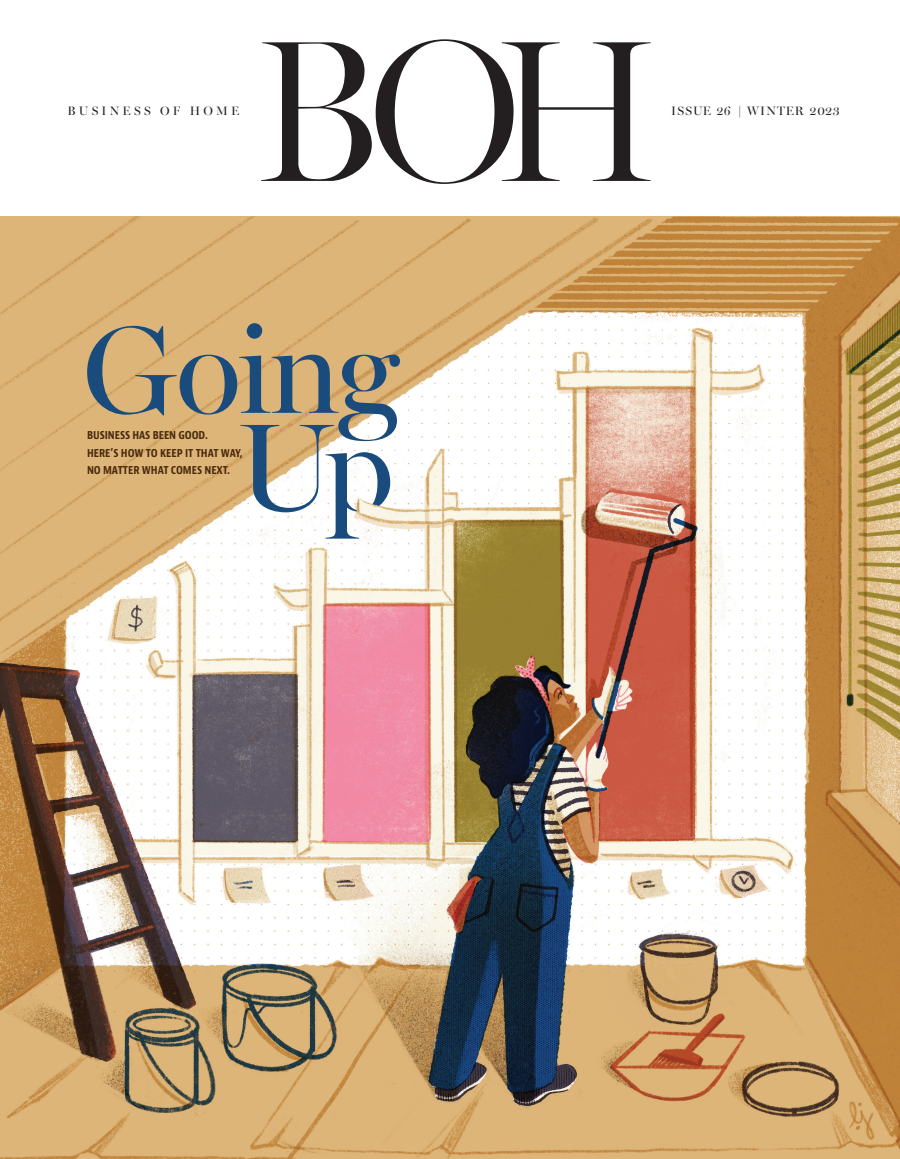
<style>
.page{position:relative;width:900px;height:1159px;background:#fff}
.page>*{position:absolute;margin:0;border:0;box-sizing:border-box;transform-origin:0 0}
.t1{font:300 202.75px "Miller Banner";color:#231f20}
.t2{font:125px/97.5px "Miller Banner";letter-spacing:-.035em;color:#194c7d;text-align:right}
.t3{font:12.25px "Miller Banner";letter-spacing:.075em;color:#231f20}
.t4{font:12.25px "Miller Banner";letter-spacing:.26em;color:#231f20}
.t5{font:700 condensed 11.5px/17.5px "Bernino Sans";letter-spacing:-.005em;color:#492a0c}
</style>
<div class="page">
<img style="left:0;top:216px;width:900px;height:943px">
<img style="left:357px;top:499px;width:68px;height:25px">
<p class="t4" style="left:68px;top:104px;width:173px">BUSINESS OF HOME</p>
<h1 class="t1" style="left:251px;top:-10px;width:412px">BOH</h1>
<p class="t3" style="left:671px;top:104px;width:170px">ISSUE 26 | WINTER 2023</p>
<h2 class="t2" style="left:82px;top:320px;width:319px">Going<br>Up</h2>
<p class="t5" style="left:87px;top:426px;width:157px">BUSINESS HAS BEEN GOOD.<br>HERE’S HOW TO KEEP IT THAT WAY,<br>NO MATTER WHAT COMES NEXT.</p>
</div>
